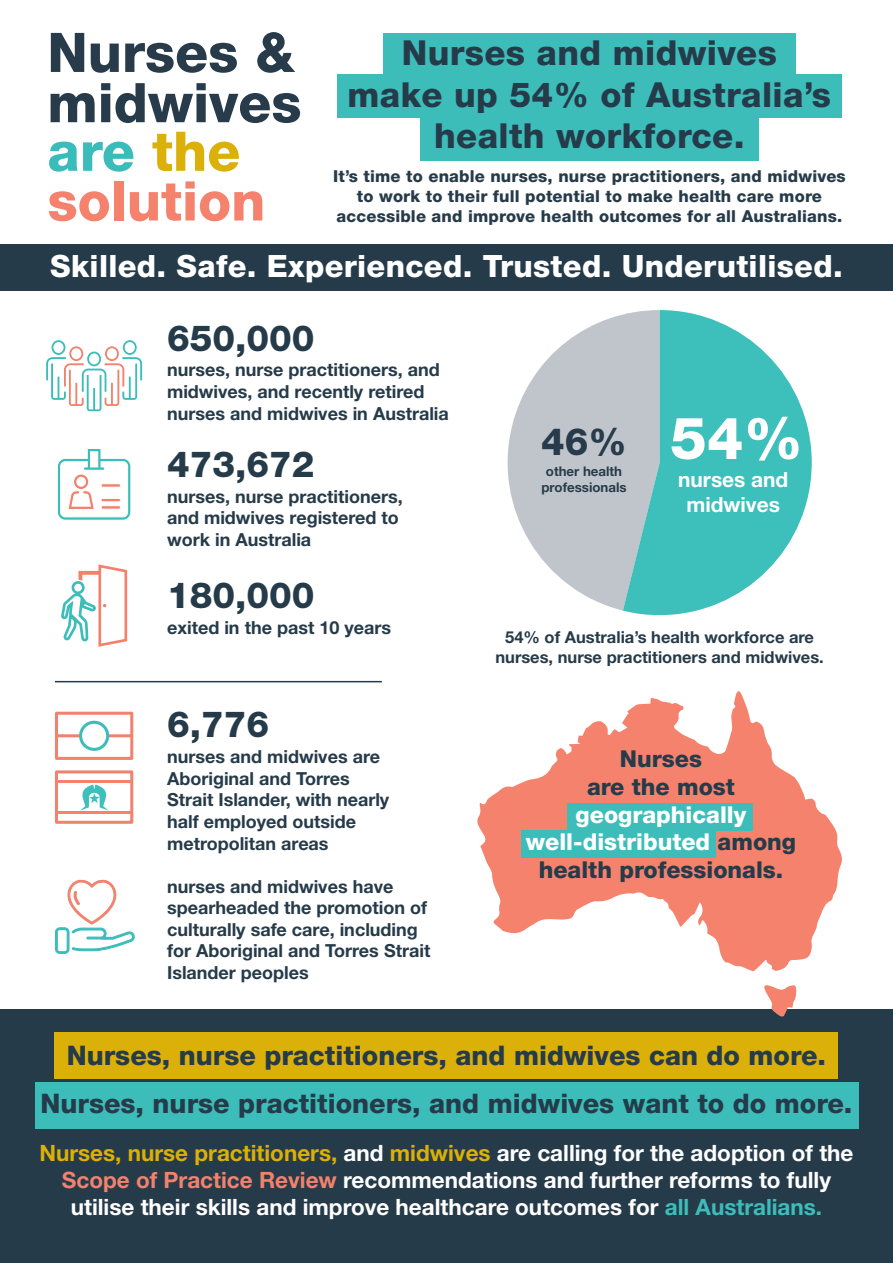
<style>
.page{position:relative;width:893px;height:1263px;background:#fff}
.page>*{position:absolute;margin:0;border:0;box-sizing:border-box;transform-origin:0 0}
.t1{font:800 37.65px "Helvetica Neue LT Std";color:#273b4a}
.t2{font:800 36px "Helvetica Neue LT Std";color:#263b4a}
.t3{font:800 34.5px/41.4px "Helvetica Neue LT Std";letter-spacing:.01em;color:#263b4a;text-align:center}
.t4{font:800 30.75px "Helvetica Neue LT Std";letter-spacing:.01em;color:#fff}
.t5{font:800 27px/48.2px "Helvetica Neue LT Std";color:#263b4a;text-align:center}
.t6{font:800 23.25px/27.9px "Helvetica Neue LT Std";color:#fff;text-align:center}
.t7{font:800 23.25px/27.9px "Helvetica Neue LT Std";color:#263b4a;text-align:center}
.t8{font:700 22.5px/27px "Helvetica Neue LT Std";color:#fff;text-align:center}
.t9{font:700 21px/25.2px "Helvetica Neue LT Std";color:#fff;text-align:center}
.t10{font:700 18px/21.6px "Helvetica Neue LT Std";color:#263b4a}
.t11{font:800 16.5px/19.8px "Helvetica Neue LT Std";letter-spacing:.01em;color:#263b4a;text-align:center}
.t12{font:700 16.5px/19.8px "Helvetica Neue LT Std";color:#263b4a;text-align:center}
.t13{font:700 13.35px/16px "Helvetica Neue LT Std";color:#273b4a;text-align:center}
.s1{font-size:58.35px;color:#fff}
.s2{color:#263b4a}
.s3{color:#dbb008}
.s4{color:#f2826e}
.s5{color:#3dbdba}
</style>
<div class="page">
<div style="left:420px;top:117px;width:338px;height:44px;background:#3dbdba"></div>
<div style="left:337px;top:74px;width:505px;height:44px;background:#3dbdba"></div>
<div style="left:383px;top:33px;width:413px;height:44px;background:#3dbdba"></div>
<svg style="left:46px;top:340px;width:96px;height:71px"></svg>
<svg style="left:57px;top:449px;width:74px;height:72px"></svg>
<svg style="left:61px;top:564px;width:67px;height:83px"></svg>
<div style="left:0;top:1010px;width:893px;height:253px;background:#263b4a"></div>
<div style="left:35px;top:1082px;width:823px;height:47px;background:#3dbdba"></div>
<div style="left:55px;top:1032px;width:783px;height:47px;background:#dbb008"></div>
<svg style="left:477px;top:691px;width:365px;height:280px;fill:#f4826d"></svg>
<svg style="left:763px;top:985px;width:34px;height:32px"></svg>
<div style="left:567px;top:803px;width:185px;height:28px;background:#3dbdba"></div>
<div style="left:521px;top:830px;width:195px;height:28px;background:#3dbdba"></div>
<div style="left:55px;top:712px;width:78px;height:48px;border:3px solid #f2826e"></div>
<hr style="left:57px;top:734px;width:74px;height:3px;background:#f2826e">
<div style="left:81px;top:722px;width:27px;height:27px;background:#fff;border-radius:50%"></div>
<div style="left:79px;top:721px;width:30px;height:30px;border:3px solid #3dbdba;border-radius:50%"></div>
<hr style="left:55px;top:681px;width:327px;height:1px;background:#263b4a">
<svg style="left:507px;top:314px;width:116px;height:297px;fill:#c0c5cc"></svg>
<svg style="left:623px;top:310px;width:189px;height:305px;fill:#3dbfbb"></svg>
<div style="left:0;top:244px;width:893px;height:47px;background:#263b4a"></div>
<svg style="left:51px;top:33px;width:33px;height:39px"></svg>
<svg style="left:91px;top:44px;width:28px;height:29px"></svg>
<svg style="left:125px;top:43px;width:112px;height:30px"></svg>
<svg style="left:257px;top:32px;width:38px;height:41px"></svg>
<svg style="left:51px;top:93px;width:44px;height:29px"></svg>
<svg style="left:101px;top:83px;width:199px;height:40px"></svg>
<svg style="left:49px;top:142px;width:85px;height:30px"></svg>
<svg style="left:152px;top:132px;width:87px;height:40px"></svg>
<svg style="left:49px;top:191px;width:60px;height:30px"></svg>
<div style="left:114px;top:181px;width:9px;height:39px;background:#f4826d"></div>
<svg style="left:130px;top:181px;width:132px;height:40px"></svg>
<svg style="left:55px;top:879px;width:80px;height:75px"></svg>
<svg style="left:81px;top:784px;width:27px;height:26px"></svg>
<hr style="left:55px;top:780px;width:78px;height:3px;background:#f4826d">
<hr style="left:55px;top:811px;width:78px;height:3px;background:#f4826d">
<div style="left:55px;top:770px;width:78px;height:54px;border:3px solid #f1826d"></div>
<h3 class="t3" style="left:348px;top:32px;width:485px">Nurses and midwives<br>make up 54% of Australia’s health workforce.</h3>
<p class="t11" style="left:333px;top:167px;width:514px">It’s time to enable nurses, nurse practitioners, and midwives to work to their full potential to make health care more accessible and improve health outcomes for all Australians.</p>
<h3 class="t4" style="left:50px;top:248px;width:794px">Skilled. Safe. Experienced. Trusted. Underutilised.</h3>
<h2 class="t2" style="left:167px;top:316px;width:149px">650,000</h2>
<p class="t10" style="left:167px;top:359px;width:283px">nurses, nurse practitioners, and midwives, and recently retired nurses and midwives in Australia</p>
<h2 class="t2" style="left:167px;top:443px;width:149px">473,672</h2>
<p class="t10" style="left:167px;top:485px;width:237px">nurses, nurse practitioners, and midwives registered to work in Australia</p>
<h2 class="t2" style="left:167px;top:574px;width:149px">180,000</h2>
<p class="t10" style="left:167px;top:616px;width:226px">exited in the past 10 years</p>
<h2 class="t2" style="left:167px;top:703px;width:104px">6,776</h2>
<p class="t10" style="left:167px;top:746px;width:224px">nurses and midwives are<br>Aboriginal and Torres<br>Strait Islander, with nearly half employed outside metropolitan areas</p>
<p class="t10" style="left:167px;top:875px;width:265px">nurses and midwives have spearheaded the promotion of culturally safe care, including for Aboriginal and Torres Strait<br>Islander peoples</p>
<h1 class="t1" style="left:541px;top:420px;width:263px">46% <span class="s1">54%</span></h1>
<p class="t9" style="left:678px;top:466px;width:112px">nurses and midwives</p>
<p class="t13" style="left:541px;top:463px;width:87px">other health professionals</p>
<p class="t12" style="left:495px;top:627px;width:330px">54% of Australia’s health workforce are nurses, nurse practitioners and midwives.</p>
<p class="t7" style="left:587px;top:744px;width:149px">Nurses<br>are the most</p>
<p class="t6" style="left:526px;top:800px;width:272px">geographically well-distributed <span class="s2">among health professionals.</span></p>
<h3 class="t5" style="left:41px;top:1031px;width:813px">Nurses, nurse practitioners, and midwives can do more.<br>Nurses, nurse practitioners, and midwives want to do more.</h3>
<p class="t8" style="left:39px;top:1139px;width:816px"><span class="s3">Nurses, nurse practitioners,</span> and <span class="s3">midwives</span> are calling for the adoption of the<br><span class="s4">Scope of Practice Review</span> recommendations and further reforms to fully utilise their skills and improve healthcare outcomes for <span class="s5">all Australians.</span></p>
</div>
